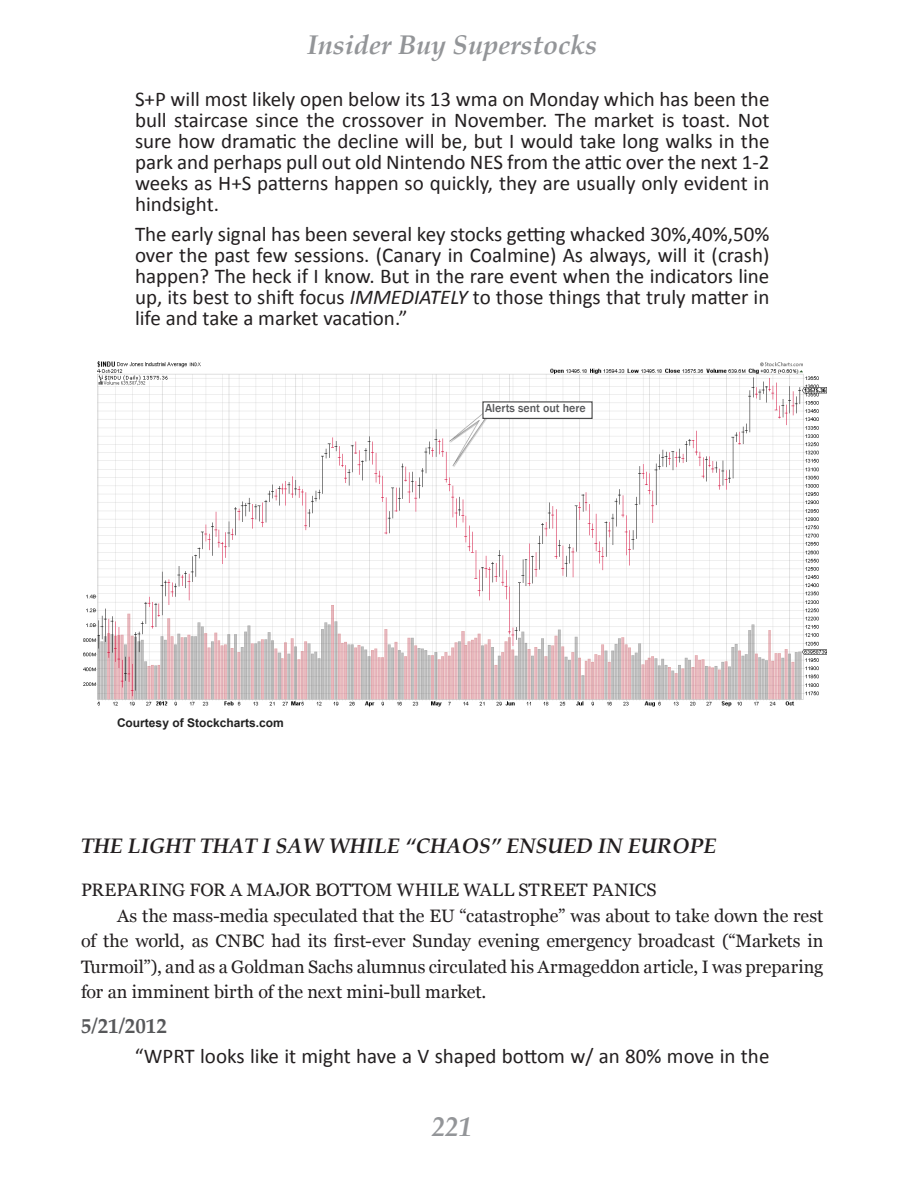
<style>
.page{position:relative;width:918px;height:1188px;background:#fff}
.page>*{position:absolute;margin:0;border:0;box-sizing:border-box;transform-origin:0 0}
.t1{font:italic 700 27px "Book Antiqua";color:#939598}
.t2{font:21px/21px "Calibri";color:#231f20;text-align:justify}
.t3{font:italic 700 21px "Book Antiqua";color:#231f20}
.t4{font:700 21px "Palatino Linotype";color:#57585a}
.t5{font:18px "Georgia";color:#231f20}
.t6{font:700 12px "Arial";color:#222}
.t7{font:500 12px "Franklin Gothic";color:#57585a}
.s1{font-style:italic}
</style>
<div class="page">
<img style="left:83px;top:361px;width:743px;height:346px">
<div style="left:483px;top:402px;width:109px;height:16px;background:#fff"></div>
<div style="left:482px;top:401px;width:111px;height:18px;border:1px solid #444"></div>
<p class="t1" style="left:307px;top:26px;width:291px">Insider Buy Superstocks</p>
<p class="t2" style="left:135px;top:89px;width:636px">S+P will most likely open below its 13 wma on Monday which has been the bull staircase since the crossover in November. The market is toast. Not sure how dramatic the decline will be, but I would take long walks in the park and perhaps pull out old Nintendo NES from the attic over the next 1-2 weeks as H+S patterns happen so quickly, they are usually only evident in hindsight.</p>
<p class="t2" style="left:135px;top:224px;width:636px">The early signal has been several key stocks getting whacked 30%,40%,50% over the past few sessions. (Canary in Coalmine) As always, will it (crash) happen? The heck if I know. But in the rare event when the indicators line up, its best to shift focus <span class="s1">IMMEDIATELY</span> to those things that truly matter in life and take a market vacation.”</p>
<p class="t6" style="left:117px;top:715px;width:168px">Courtesy of Stockcharts.com</p>
<p class="t7" style="left:485px;top:401px;width:102px">Alerts sent out here</p>
<p class="t3" style="left:81px;top:831px;width:637px">THE LIGHT THAT I SAW WHILE “CHAOS” ENSUED IN EUROPE</p>
<p class="t5" style="left:81px;top:879px;width:577px">PREPARING FOR A MAJOR BOTTOM WHILE WALL STREET PANICS</p>
<p class="t5" style="left:117px;top:905px;width:708px">As the mass-media speculated that the EU “catastrophe” was about to take down the rest</p>
<p class="t5" style="left:81px;top:930px;width:744px">of the world, as CNBC had its first-ever Sunday evening emergency broadcast (“Markets in</p>
<p class="t5" style="left:81px;top:956px;width:744px">Turmoil”), and as a Goldman Sachs alumnus circulated his Armageddon article, I was preparing</p>
<p class="t5" style="left:81px;top:981px;width:407px">for an imminent birth of the next mini-bull market.</p>
<p class="t4" style="left:81px;top:1011px;width:87px">5/21/2012</p>
<p class="t2" style="left:135px;top:1045px;width:636px">“WPRT looks like it might have a V shaped bottom w/ an 80% move in the</p>
<p class="t1" style="left:432px;top:1108px;width:42px">221</p>
</div>
